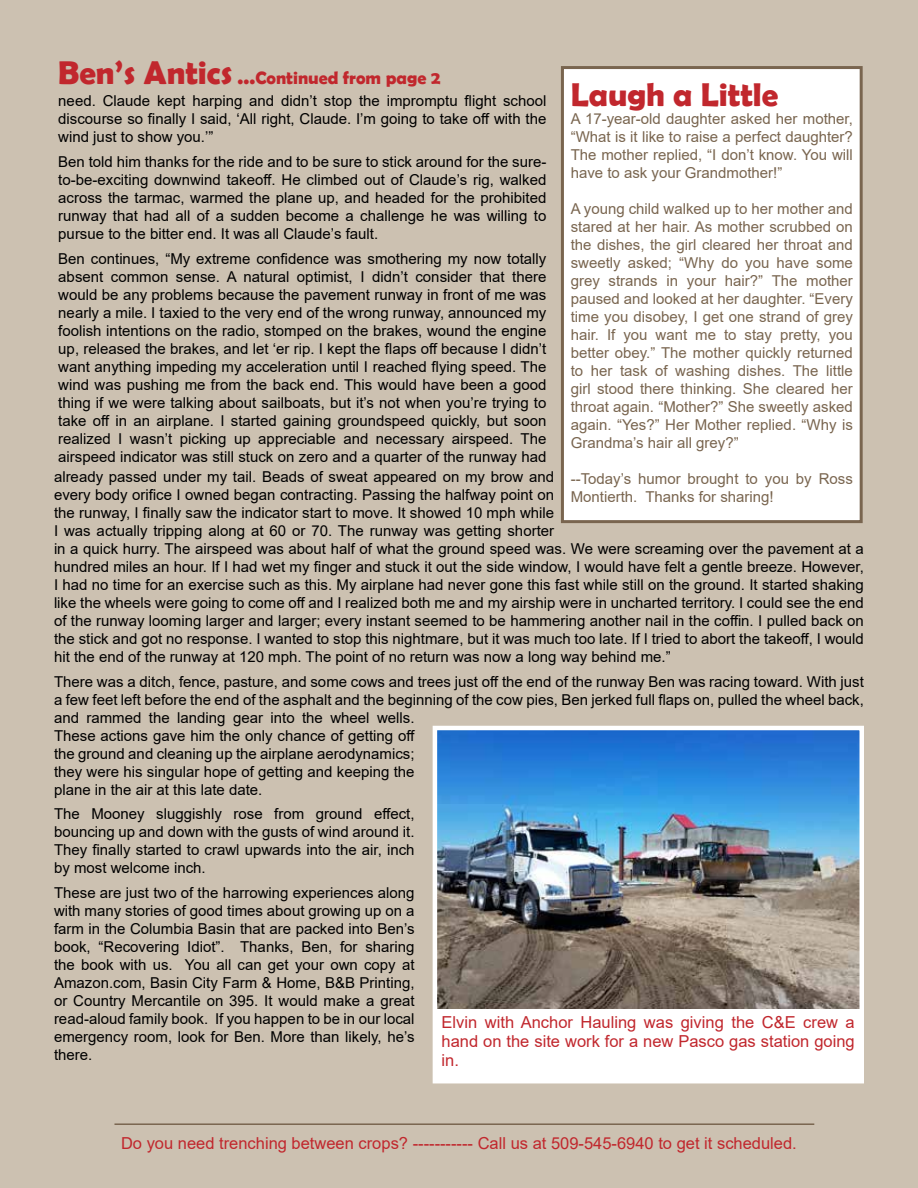
<style>
.page{position:relative;width:918px;height:1188px;background:#ccc1b1}
.page>*{position:absolute;margin:0;border:0;box-sizing:border-box;transform-origin:0 0}
.t1{font:700 33px "Berlin Sans FB Demi";color:#c1272d}
.t2{font:700 18px "Berlin Sans FB Demi";color:#c1272d}
.t3{font:16.5px/19px "Arial";color:#c1272d;text-align:justify}
.t4{font:15px/18px "Arial";color:#000;text-align:justify}
.t5{font:15px/18px "Arial";color:#79654f;text-align:justify}
.s1{font-size:33px}
.s2{font-size:21px}
</style>
<div class="page">
<hr style="left:114px;top:1123px;width:700px;height:2px;background:#79654f">
<div style="left:562px;top:68px;width:299px;height:454px;background:#fff"></div>
<div style="left:561px;top:66px;width:302px;height:457px;border:3px solid #79654f"></div>
<img style="left:438px;top:731px;width:421px;height:278px">
<div style="left:433px;top:726px;width:431px;height:357px;border:4px solid #fff"></div>
<div style="left:435px;top:1009px;width:427px;height:74px;background:#fff"></div>
<p class="t2" style="left:58px;top:67px;width:384px"><span class="s1">Ben’s Antics</span> <span class="s2">...</span>Continued from page 2</p>
<p class="t4" style="left:58px;top:92px;width:490px">need. Claude kept harping and didn’t stop the impromptu flight school discourse so finally I said, ‘All right, Claude. I’m going to take off with the wind just to show you.’”</p>
<p class="t4" style="left:58px;top:153px;width:490px">Ben told him thanks for the ride and to be sure to stick around for the sure&shy;to-be-exciting downwind takeoff. He climbed out of Claude’s rig, walked across the tarmac, warmed the plane up, and headed for the prohibited runway that had all of a sudden become a challenge he was willing to pursue to the bitter end. It was all Claude’s fault.</p>
<p class="t4" style="left:58px;top:249px;width:490px">Ben continues, “My extreme confidence was smothering my now totally absent common sense. A natural optimist, I didn’t consider that there would be any problems because the pavement runway in front of me was nearly a mile. I taxied to the very end of the wrong runway, announced my foolish intentions on the radio, stomped on the brakes, wound the engine up, released the brakes, and let ‘er rip. I kept the flaps off because I didn’t want anything impeding my acceleration until I reached flying speed. The wind was pushing me from the back end. This would have been a good thing if we were talking about sailboats, but it’s not when you’re trying to take off in an airplane. I started gaining groundspeed quickly, but soon realized I wasn’t picking up appreciable and necessary airspeed. The airspeed indicator was still stuck on zero and a quarter of the runway had</p>
<p class="t4" style="left:54px;top:467px;width:811px;text-align:left">already passed under my tail. Beads of sweat appeared on my brow and<br>every body orifice I owned began contracting. Passing the halfway point on<br>the runway, I finally saw the indicator start to move. It showed 10 mph while<br>I was actually tripping along at 60 or 70. The runway was getting shorter<br>in a quick hurry. The airspeed was about half of what the ground speed was. We were screaming over the pavement at a hundred miles an hour. If I had wet my finger and stuck it out the side window, I would have felt a gentle breeze. However, I had no time for an exercise such as this. My airplane had never gone this fast while still on the ground. It started shaking like the wheels were going to come off and I realized both me and my airship were in uncharted territory. I could see the end of the runway looming larger and larger; every instant seemed to be hammering another nail in the coffin. I pulled back on the stick and got no response. I wanted to stop this nightmare, but it was much too late. If I tried to abort the takeoff, I would hit the end of the runway at 120 mph. The point of no return was now a long way behind me.”</p>
<p class="t4" style="left:54px;top:672px;width:811px;text-align:left">There was a ditch, fence, pasture, and some cows and trees just off the end of the runway Ben was racing toward. With just a few feet left before the end of the asphalt and the beginning of the cow pies, Ben jerked full flaps on, pulled the wheel back, and rammed the landing gear into the wheel wells.<br>These actions gave him the only chance of getting off<br>the ground and cleaning up the airplane aerodynamics;<br>they were his singular hope of getting and keeping the<br>plane in the air at this late date.</p>
<p class="t4" style="left:54px;top:805px;width:362px">The Mooney sluggishly rose from ground effect, bouncing up and down with the gusts of wind around it.<br>They finally started to crawl upwards into the air, inch by most welcome inch.</p>
<p class="t4" style="left:54px;top:884px;width:362px">These are just two of the harrowing experiences along with many stories of good times about growing up on a farm in the Columbia Basin that are packed into Ben’s book, “Recovering Idiot”. Thanks, Ben, for sharing the book with us. You all can get your own copy at Amazon.com, Basin City Farm &amp; Home, B&amp;B Printing, or Country Mercantile on 395. It would make a great read-aloud family book. If you happen to be in our local emergency room, look for Ben. More than likely, he’s there.</p>
<h1 class="t1" style="left:571px;top:76px;width:209px">Laugh a Little</h1>
<p class="t5" style="left:571px;top:110px;width:284px">A 17-year-old daughter asked her mother, “What is it like to raise a perfect daughter?<br>The mother replied, “I don’t know. You will have to ask your Grandmother!”</p>
<p class="t5" style="left:571px;top:200px;width:284px">A young child walked up to her mother and stared at her hair. As mother scrubbed on the dishes, the girl cleared her throat and sweetly asked; “Why do you have some grey strands in your hair?” The mother paused and looked at her daughter. “Every time you disobey, I get one strand of grey hair. If you want me to stay pretty, you better obey.” The mother quickly returned to her task of washing dishes. The little girl stood there thinking. She cleared her throat again. “Mother?” She sweetly asked again. “Yes?” Her Mother replied. “Why is Grandma’s hair all grey?”</p>
<p class="t5" style="left:571px;top:470px;width:284px">--Today’s humor brought to you by Ross<br>Montierth. Thanks for sharing!</p>
<p class="t3" style="left:442px;top:1013px;width:415px">Elvin with Anchor Hauling was giving the C&amp;E crew a hand on the site work for a new Pasco gas station going in.</p>
<p class="t3" style="left:121px;top:1134px;width:677px">Do you need trenching between crops? ----------- Call us at 509-545-6940 to get it scheduled.</p>
</div>
